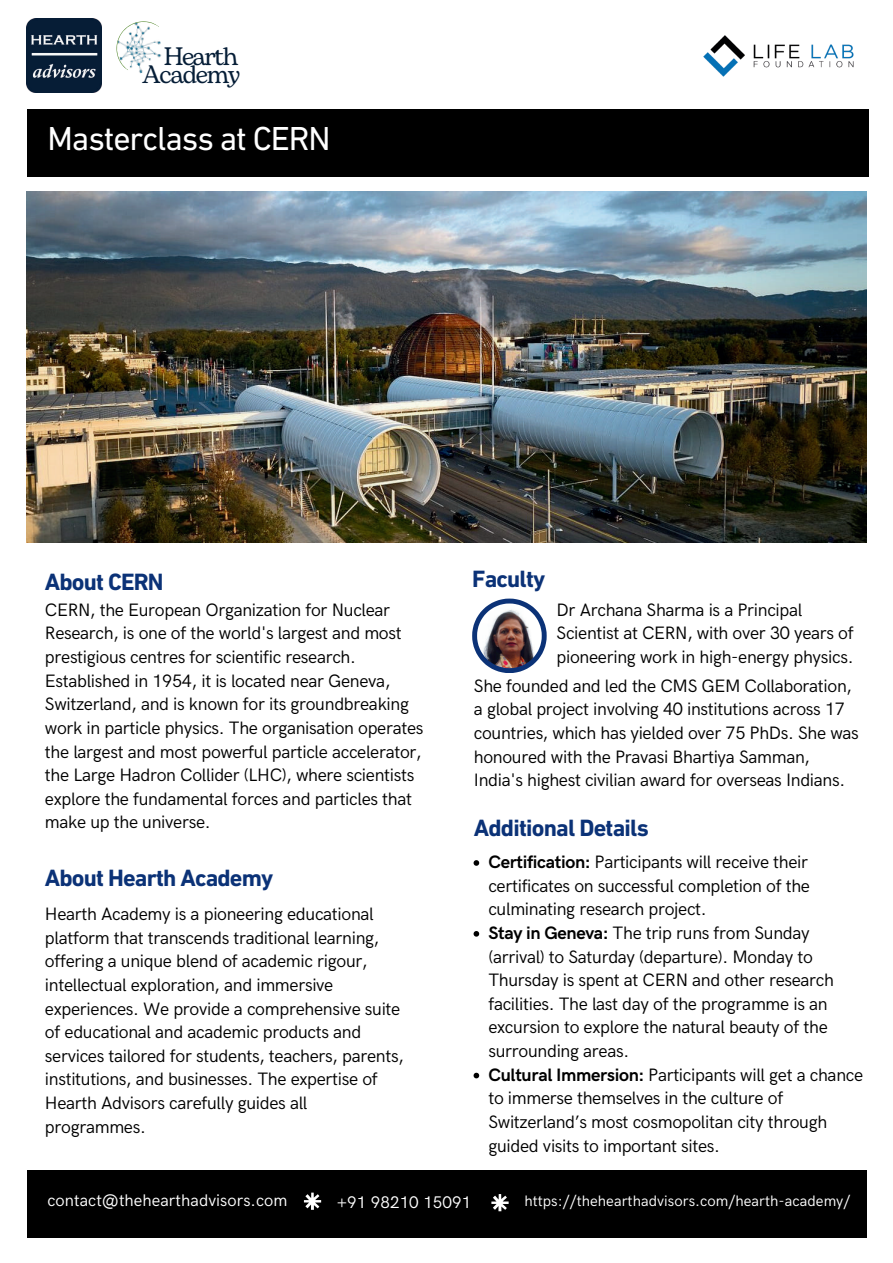
<style>
.page{position:relative;width:893px;height:1263px;background:#fff}
.page>*{position:absolute;margin:0;border:0;box-sizing:border-box;transform-origin:0 0}
.t1{font:33.83px "DIN Next LT Pro";letter-spacing:-.035em;color:#fff}
.t2{font:25.2px "Bogart";letter-spacing:-.05em;color:#061e37}
.t3{font:700 24px "DIN Next LT Pro";letter-spacing:-.035em;color:#0b3277}
.t4{font:18px/23.6px "HK Grotesk";letter-spacing:-.02em;color:#000}
.t5{font:16.88px "HK Grotesk";letter-spacing:.005em;color:#fff}
.t6{font:15.15px "HK Grotesk";letter-spacing:.005em;color:#fff}
.s1{font-weight:700}
</style>
<div class="page">
<img style="left:27px;top:192px;width:839px;height:350px">
<svg style="left:472px;top:598px;width:74px;height:75px"></svg>
<img style="left:477px;top:603px;width:65px;height:65px">
<svg style="left:473px;top:860px;width:6px;height:6px"></svg>
<svg style="left:473px;top:931px;width:6px;height:6px"></svg>
<svg style="left:473px;top:1073px;width:6px;height:5px"></svg>
<div style="left:27px;top:1170px;width:839px;height:68px;background:#000"></div>
<svg style="left:304px;top:1192px;width:17px;height:18px"></svg>
<svg style="left:491px;top:1194px;width:17px;height:17px"></svg>
<div style="left:27px;top:109px;width:841px;height:68px;background:#000"></div>
<img style="left:27px;top:18px;width:74px;height:75px">
<img style="left:139px;top:41px;width:23px;height:33px">
<svg style="left:116px;top:21px;width:43px;height:50px"></svg>
<img style="left:703px;top:35px;width:151px;height:42px">
<h2 class="t2" style="left:164px;top:38px;width:76px">Hearth</h2>
<h2 class="t2" style="left:142px;top:57px;width:100px">Academy</h2>
<h1 class="t1" style="left:48px;top:119px;width:285px">Masterclass at CERN</h1>
<h3 class="t3" style="left:45px;top:568px;width:120px">About CERN</h3>
<p class="t4" style="left:45px;top:596px;width:380px">CERN, the European Organization for Nuclear Research, is one of the world's largest and most prestigious centres for scientific research.<br>Established in 1954, it is located near Geneva, Switzerland, and is known for its groundbreaking work in particle physics. The organisation operates the largest and most powerful particle accelerator, the Large Hadron Collider (LHC), where scientists explore the fundamental forces and particles that make up the universe.</p>
<h3 class="t3" style="left:45px;top:864px;width:230px">About Hearth Academy</h3>
<p class="t4" style="left:45px;top:900px;width:360px">Hearth Academy is a pioneering educational platform that transcends traditional learning, offering a unique blend of academic rigour, intellectual exploration, and immersive experiences. We provide a comprehensive suite of educational and academic products and services tailored for students, teachers, parents, institutions, and businesses. The expertise of Hearth Advisors carefully guides all programmes.</p>
<h3 class="t3" style="left:472px;top:565px;width:75px">Faculty</h3>
<p class="t4" style="left:556px;top:596px;width:299px">Dr Archana Sharma is a Principal<br>Scientist at CERN, with over 30 years of pioneering work in high-energy physics.</p>
<p class="t4" style="left:474px;top:672px;width:386px">She founded and led the CMS GEM Collaboration, a global project involving 40 institutions across 17 countries, which has yielded over 75 PhDs. She was honoured with the Pravasi Bhartiya Samman, India's highest civilian award for overseas Indians.</p>
<h3 class="t3" style="left:474px;top:813px;width:176px">Additional Details</h3>
<p class="t4" style="left:488px;top:848px;width:376px"><span class="s1">Certification:</span> Participants will receive their certificates on successful completion of the culminating research project.<br><span class="s1">Stay in Geneva:</span> The trip runs from Sunday (arrival) to Saturday (departure). Monday to Thursday is spent at CERN and other research facilities. The last day of the programme is an excursion to explore the natural beauty of the surrounding areas.<br><span class="s1">Cultural Immersion:</span> Participants will get a chance to immerse themselves in the culture of Switzerland’s most cosmopolitan city through guided visits to important sites.</p>
<p class="t5" style="left:48px;top:1188px;width:241px">contact@thehearthadvisors.com</p>
<p class="t5" style="left:337px;top:1190px;width:136px">+91 98210 15091</p>
<p class="t6" style="left:524px;top:1190px;width:327px">https://thehearthadvisors.com/hearth-academy/</p>
</div>
